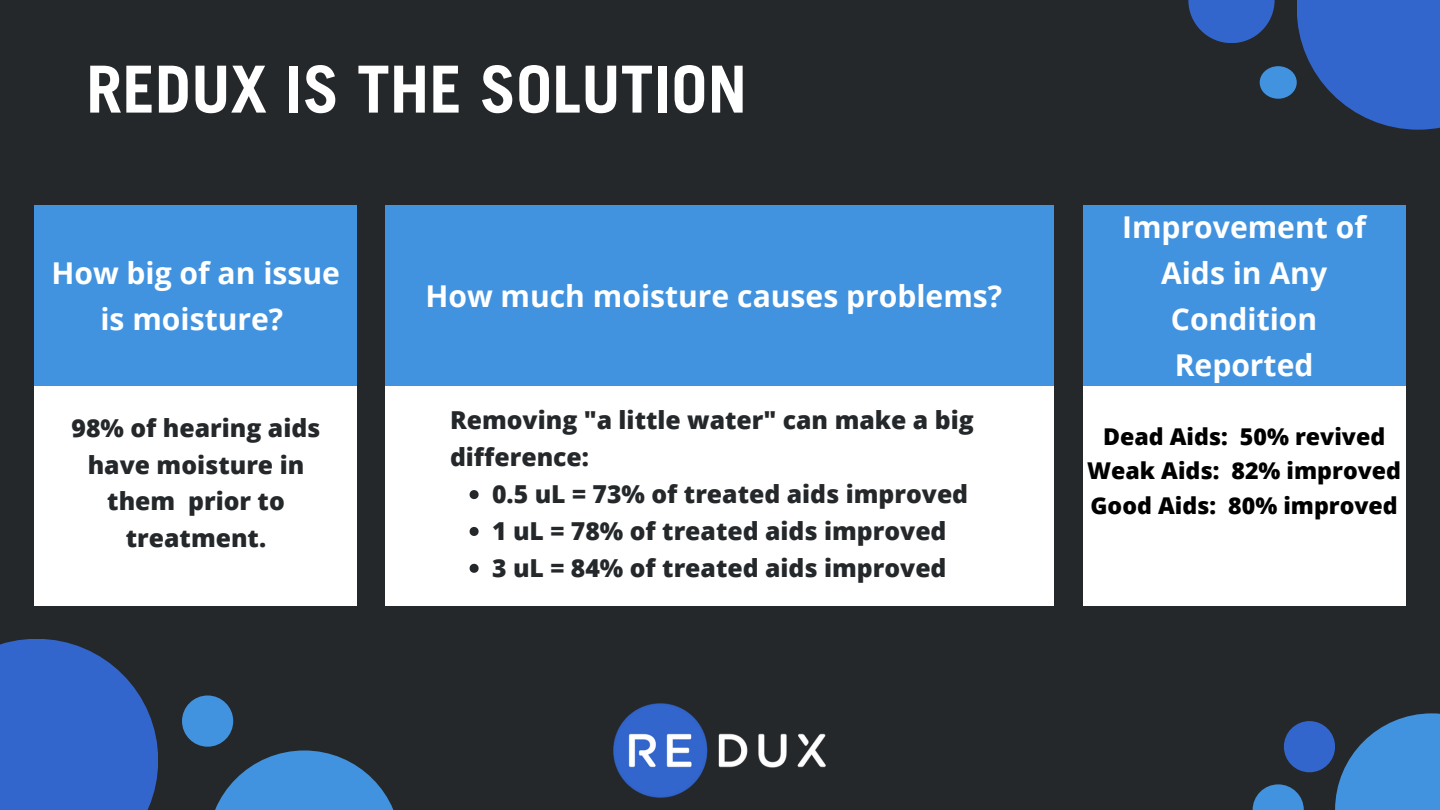
<style>
.page{position:relative;width:1440px;height:810px;background:#25282a}
.page>*{position:absolute;margin:0;border:0;box-sizing:border-box;transform-origin:0 0}
.t1{font:700 65px "Trade Gothic LT Std";color:#fff}
.t2{font:700 30.1px/45.9px "Open Sans";color:#fff;text-align:center}
.t3{font:800 24.8px/36.9px "Open Sans";color:#25282a}
.t4{font:800 23.2px/34.6px "Open Sans";color:#000;text-align:center}
</style>
<div class="page">
<div style="left:0;top:639px;width:158px;height:171px;background:#36c"></div>
<svg style="left:215px;top:750px;width:179px;height:60px;fill:#4293df"></svg>
<svg style="left:1335px;top:713px;width:105px;height:97px;fill:#4293df"></svg>
<div style="left:182px;top:695px;width:51px;height:52px;background:#4293df;border-radius:50%"></div>
<svg style="left:1188px;top:0;width:87px;height:43px;fill:#36c"></svg>
<div style="left:1260px;top:66px;width:37px;height:33px;background:#4293df;border-radius:50%"></div>
<svg style="left:1253px;top:784px;width:51px;height:26px"></svg>
<svg style="left:1297px;top:0;width:143px;height:130px;fill:#36c"></svg>
<div style="left:1284px;top:721px;width:51px;height:51px;background:#36c;border-radius:50%"></div>
<div style="left:35px;top:205px;width:322px;height:400px;background:#fff"></div>
<div style="left:35px;top:205px;width:322px;height:180px;background:#4293df"></div>
<div style="left:386px;top:205px;width:668px;height:400px;background:#fff"></div>
<div style="left:386px;top:205px;width:668px;height:180px;background:#4293df"></div>
<svg style="left:470px;top:490px;width:9px;height:9px"></svg>
<svg style="left:470px;top:527px;width:9px;height:9px"></svg>
<svg style="left:470px;top:564px;width:9px;height:9px"></svg>
<div style="left:1083px;top:205px;width:322px;height:400px;background:#fff"></div>
<div style="left:1083px;top:205px;width:322px;height:180px;background:#4293df"></div>
<img style="left:613px;top:703px;width:213px;height:95px">
<h1 class="t1" style="left:86px;top:66px;width:662px">REDUX IS THE SOLUTION</h1>
<p class="t2" style="left:51px;top:249px;width:290px">How big of an issue is moisture?</p>
<p class="t3" style="left:72px;top:409px;width:250px;text-align:center">98% of hearing aids have moisture in them prior to treatment.</p>
<p class="t2" style="left:425px;top:272px;width:578px">How much moisture causes problems?</p>
<p class="t3" style="left:450px;top:401px;width:525px">Removing "a little water" can make a big difference:</p>
<p class="t3" style="left:492px;top:475px;width:478px">0.5 uL = 73% of treated aids improved<br>1 uL = 78% of treated aids improved<br>3 uL = 84% of treated aids improved</p>
<p class="t2" style="left:1122px;top:203px;width:245px">Improvement of<br>Aids in Any<br>Condition<br>Reported</p>
<p class="t4" style="left:1087px;top:418px;width:315px">Dead Aids: 50% revived<br>Weak Aids: 82% improved<br>Good Aids: 80% improved</p>
</div>
